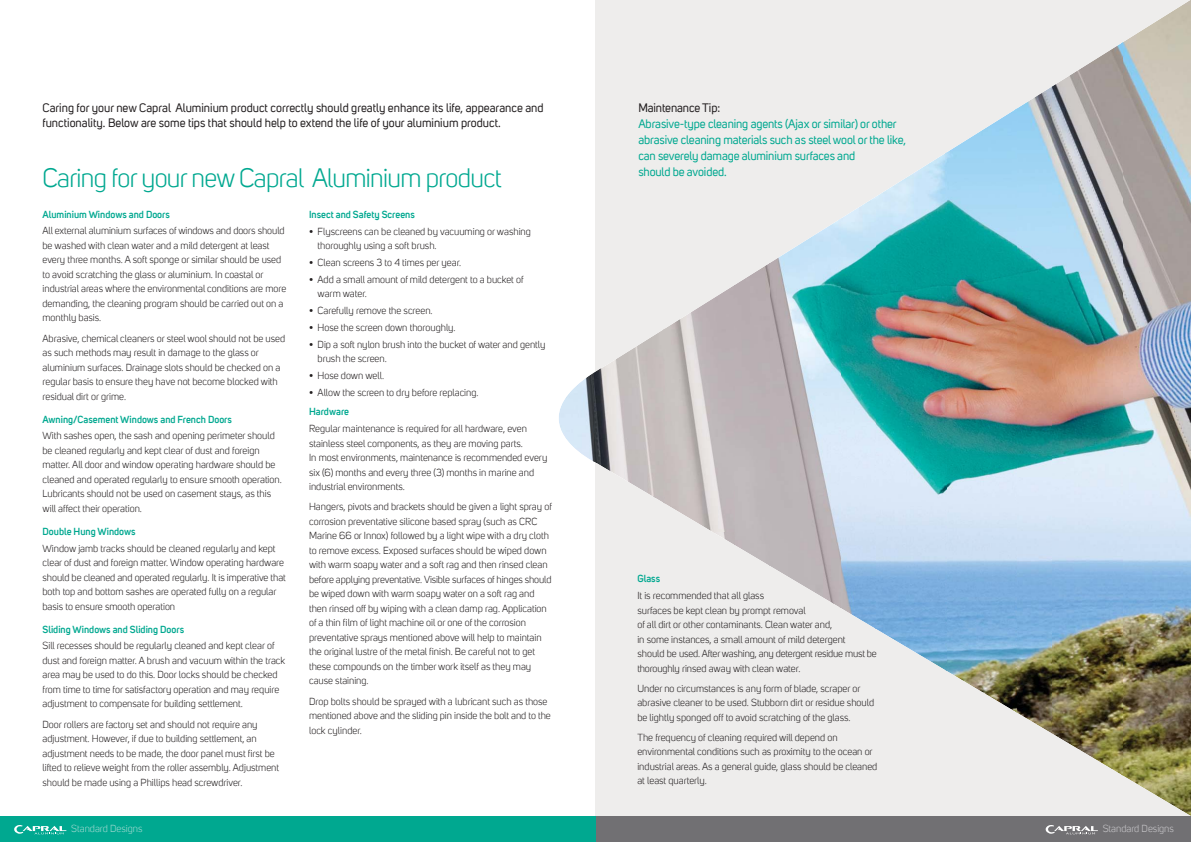
<style>
.page{position:relative;width:1191px;height:842px;background:#fff}
.page>*{position:absolute;margin:0;border:0;box-sizing:border-box;transform-origin:0 0}
.t1{font:26px "Uni Sans";letter-spacing:-.025em;color:#00a890}
.t2{font:12px/15px "Uni Sans";color:#231f20}
.t3{font:12px/16px "Uni Sans";letter-spacing:-.01em;color:#00a890}
.t4{font:10px/14.5px "Uni Sans";color:#231f20}
.t5{font:600 10px "Uni Sans";color:#00a890}
.t6{font:10px "Uni Sans";color:#a4dad1}
.t7{font:10px "Uni Sans";color:#c9c8cb}
</style>
<div class="page">
<div style="left:595px;top:0;width:526px;height:816px;background:#eeedec"></div>
<img style="left:1121px;top:0;width:70px;height:816px">
<img style="left:1051px;top:34px;width:71px;height:748px">
<img style="left:1016px;top:70px;width:35px;height:676px">
<img style="left:945px;top:105px;width:71px;height:605px">
<img style="left:875px;top:141px;width:71px;height:534px">
<img style="left:840px;top:176px;width:35px;height:463px">
<img style="left:769px;top:212px;width:71px;height:392px">
<img style="left:734px;top:248px;width:36px;height:320px">
<img style="left:663px;top:283px;width:72px;height:250px">
<img style="left:594px;top:319px;width:70px;height:178px">
<img style="left:559px;top:372px;width:35px;height:90px">
<svg style="left:652px;top:497px;width:12px;height:7px"></svg>
<img style="left:712px;top:532px;width:23px;height:14px">
<svg style="left:831px;top:603px;width:9px;height:6px"></svg>
<svg style="left:1011px;top:710px;width:5px;height:3px"></svg>
<div style="left:595px;top:816px;width:596px;height:26px;background:#717073"></div>
<div style="left:0;top:816px;width:595px;height:26px;background:#00a890"></div>
<svg style="left:14px;top:825px;width:52px;height:9px"></svg>
<svg style="left:1045px;top:825px;width:52px;height:9px"></svg>
<p class="t2" style="left:43px;top:101px;width:502px">Caring for your new Capral Aluminium product correctly should greatly enhance its life, appearance and functionality. Below are some tips that should help to extend the life of your aluminium product.</p>
<h1 class="t1" style="left:43px;top:167px;width:460px">Caring for your new Capral Aluminium product</h1>
<p class="t5" style="left:43px;top:210px;width:129px">Aluminium Windows and Doors</p>
<p class="t4" style="left:43px;top:225px;width:245px">All external aluminium surfaces of windows and doors should be washed with clean water and a mild detergent at least every three months. A soft sponge or similar should be used to avoid scratching the glass or aluminium. In coastal or industrial areas where the environmental conditions are more demanding, the cleaning program should be carried out on a monthly basis.</p>
<p class="t4" style="left:43px;top:332px;width:244px">Abrasive, chemical cleaners or steel wool should not be used as such methods may result in damage to the glass or aluminium surfaces. Drainage slots should be checked on a regular basis to ensure they have not become blocked with residual dirt or grime.</p>
<p class="t5" style="left:43px;top:415px;width:191px">Awning/Casement Windows and French Doors</p>
<p class="t4" style="left:43px;top:429px;width:241px">With sashes open, the sash and opening perimeter should be cleaned regularly and kept clear of dust and foreign matter. All door and window operating hardware should be cleaned and operated regularly to ensure smooth operation.<br>Lubricants should not be used on casement stays, as this will affect their operation.</p>
<p class="t5" style="left:43px;top:527px;width:95px">Double Hung Windows</p>
<p class="t4" style="left:43px;top:542px;width:245px">Window jamb tracks should be cleaned regularly and kept clear of dust and foreign matter. Window operating hardware should be cleaned and operated regularly. It is imperative that both top and bottom sashes are operated fully on a regular basis to ensure smooth operation</p>
<p class="t5" style="left:43px;top:625px;width:143px">Sliding Windows and Sliding Doors</p>
<p class="t4" style="left:43px;top:640px;width:244px">Sill recesses should be regularly cleaned and kept clear of dust and foreign matter. A brush and vacuum within the track area may be used to do this. Door locks should be checked from time to time for satisfactory operation and may require adjustment to compensate for building settlement.</p>
<p class="t4" style="left:43px;top:718px;width:238px">Door rollers are factory set and should not require any adjustment. However, if due to building settlement, an adjustment needs to be made, the door panel must first be lifted to relieve weight from the roller assembly. Adjustment should be made using a Phillips head screwdriver.</p>
<p class="t5" style="left:309px;top:210px;width:107px">Insect and Safety Screens</p>
<p class="t4" style="left:317px;top:225px;width:215px;text-indent:-9px">• Flyscreens can be cleaned by vacuuming or washing thoroughly using a soft brush.</p>
<p class="t4" style="left:309px;top:256px;width:154px">• Clean screens 3 to 4 times per year.</p>
<p class="t4" style="left:317px;top:273px;width:208px;text-indent:-9px">• Add a small amount of mild detergent to a bucket of warm water.</p>
<p class="t4" style="left:309px;top:304px;width:125px">• Carefully remove the screen.</p>
<p class="t4" style="left:309px;top:321px;width:148px">• Hose the screen down thoroughly.</p>
<p class="t4" style="left:317px;top:338px;width:229px;text-indent:-9px">• Dip a soft nylon brush into the bucket of water and gently brush the screen.</p>
<p class="t4" style="left:309px;top:369px;width:76px">• Hose down well.</p>
<p class="t4" style="left:309px;top:386px;width:171px">• Allow the screen to dry before replacing.</p>
<p class="t5" style="left:309px;top:408px;width:41px">Hardware</p>
<p class="t4" style="left:309px;top:422px;width:240px">Regular maintenance is required for all hardware, even stainless steel components, as they are moving parts.<br>In most environments, maintenance is recommended every six (6) months and every three (3) months in marine and industrial environments.</p>
<p class="t4" style="left:309px;top:500px;width:244px">Hangers, pivots and brackets should be given a light spray of corrosion preventative silicone based spray (such as CRC Marine 66 or Innox) followed by a light wipe with a dry cloth to remove excess. Exposed surfaces should be wiped down with warm soapy water and a soft rag and then rinsed clean before applying preventative. Visible surfaces of hinges should be wiped down with warm soapy water on a soft rag and then rinsed off by wiping with a clean damp rag. Application of a thin film of light machine oil or one of the corrosion preventative sprays mentioned above will help to maintain the original lustre of the metal finish. Be careful not to get these compounds on the timber work itself as they may cause staining.</p>
<p class="t4" style="left:309px;top:695px;width:243px">Drop bolts should be sprayed with a lubricant such as those mentioned above and the sliding pin inside the bolt and to the lock cylinder.</p>
<p class="t2" style="left:638px;top:101px;width:83px">Maintenance Tip:</p>
<p class="t3" style="left:638px;top:117px;width:269px">Abrasive-type cleaning agents (Ajax or similar) or other abrasive cleaning materials such as steel wool or the like, can severely damage aluminium surfaces and<br>should be avoided.</p>
<p class="t5" style="left:637px;top:575px;width:24px">Glass</p>
<p class="t4" style="left:637px;top:589px;width:241px">It is recommended that all glass<br>surfaces be kept clean by prompt removal<br>of all dirt or other contaminants. Clean water and,<br>in some instances, a small amount of mild detergent<br>should be used. After washing, any detergent residue must be thoroughly rinsed away with clean water.</p>
<p class="t4" style="left:637px;top:682px;width:238px">Under no circumstances is any form of blade, scraper or abrasive cleaner to be used. Stubborn dirt or residue should be lightly sponged off to avoid scratching of the glass.</p>
<p class="t4" style="left:637px;top:731px;width:241px">The frequency of cleaning required will depend on environmental conditions such as proximity to the ocean or industrial areas. As a general guide, glass should be cleaned at least quarterly.</p>
<p class="t6" style="left:71px;top:825px;width:73px">Standard Designs</p>
<p class="t7" style="left:1102px;top:825px;width:73px">Standard Designs</p>
</div>
